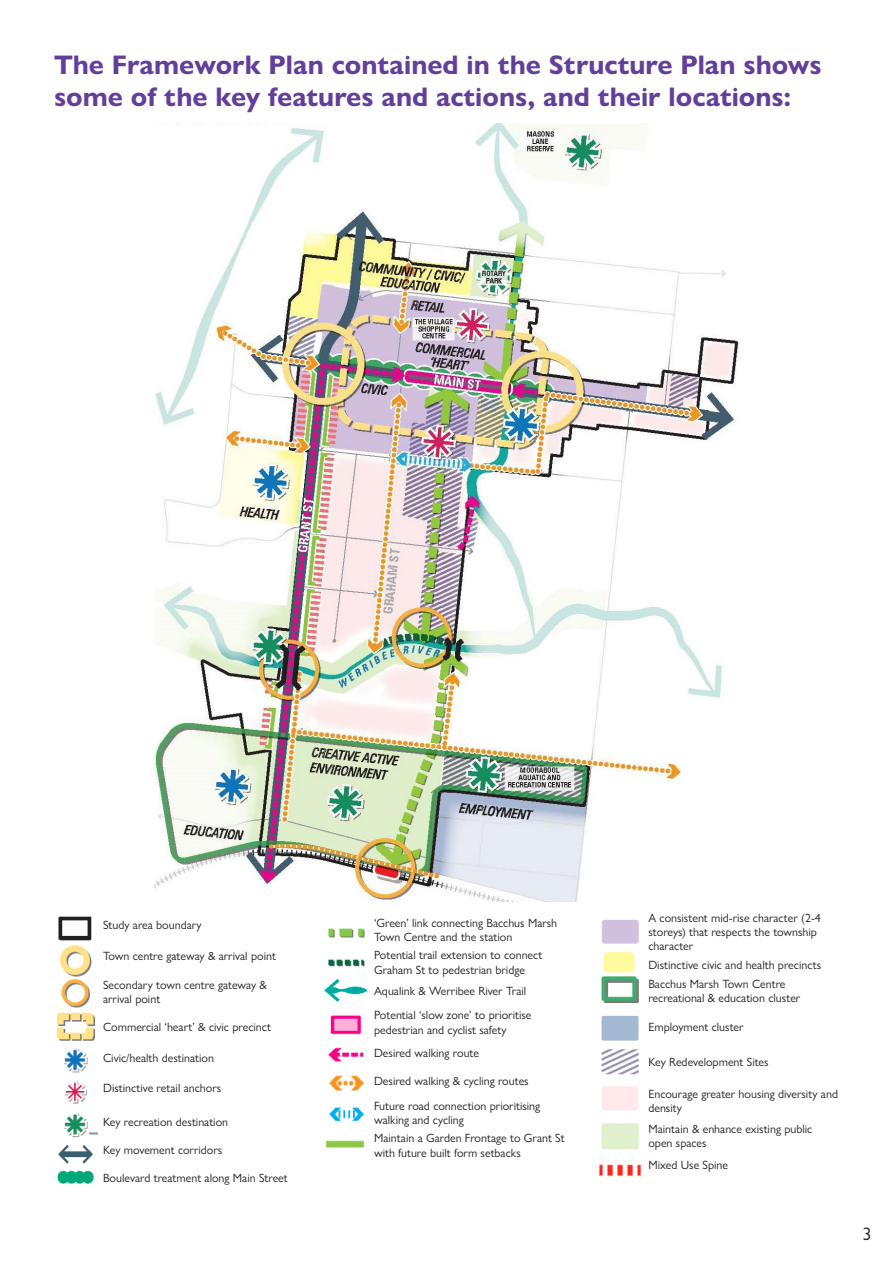
<style>
.page{position:relative;width:893px;height:1263px;background:#fff}
.page>*{position:absolute;margin:0;border:0;box-sizing:border-box;transform-origin:0 0}
.t1{font:700 27px/32.4px "Gill Sans Nova";color:#623f99}
.t2{font:18px "Gill Sans Nova";color:#231f20}
.t3{font:12px/14.4px "Gill Sans Nova";color:#231f20}
</style>
<div class="page">
<img style="left:154px;top:124px;width:585px;height:777px">
<img style="left:57px;top:916px;width:40px;height:222px">
<img style="left:58px;top:1145px;width:36px;height:39px">
<img style="left:601px;top:951px;width:38px;height:52px">
<img style="left:599px;top:1015px;width:42px;height:161px">
<img style="left:601px;top:919px;width:38px;height:25px">
<img style="left:329px;top:1075px;width:35px;height:46px">
<img style="left:324px;top:928px;width:43px;height:134px">
<img style="left:325px;top:1140px;width:40px;height:8px">
<p class="t1" style="left:54px;top:48px;width:769px">The Framework Plan contained in the Structure Plan shows some of the key features and actions, and their locations:</p>
<p class="t3" style="left:103px;top:917px;width:100px">Study area boundary</p>
<p class="t3" style="left:103px;top:949px;width:174px">Town centre gateway &amp; arrival point</p>
<p class="t3" style="left:103px;top:977px;width:165px">Secondary town centre gateway &amp; arrival point</p>
<p class="t3" style="left:103px;top:1019px;width:169px">Commercial ‘heart’ &amp; civic precinct</p>
<p class="t3" style="left:103px;top:1050px;width:112px">Civic/health destination</p>
<p class="t3" style="left:103px;top:1081px;width:120px">Distinctive retail anchors</p>
<p class="t3" style="left:103px;top:1114px;width:127px">Key recreation destination</p>
<p class="t3" style="left:103px;top:1142px;width:121px">Key movement corridors</p>
<p class="t3" style="left:103px;top:1170px;width:186px">Boulevard treatment along Main Street</p>
<p class="t3" style="left:374px;top:915px;width:185px">‘Green’ link connecting Bacchus Marsh<br>Town Centre and the station</p>
<p class="t3" style="left:374px;top:948px;width:170px">Potential trail extension to connect<br>Graham St to pedestrian bridge</p>
<p class="t3" style="left:374px;top:983px;width:154px">Aqualink &amp; Werribee River Trail</p>
<p class="t3" style="left:374px;top:1008px;width:159px">Potential ‘slow zone’ to prioritise pedestrian and cyclist safety</p>
<p class="t3" style="left:374px;top:1046px;width:107px">Desired walking route</p>
<p class="t3" style="left:374px;top:1073px;width:156px">Desired walking &amp; cycling routes</p>
<p class="t3" style="left:374px;top:1098px;width:168px">Future road connection prioritising walking and cycling</p>
<p class="t3" style="left:374px;top:1131px;width:192px">Maintain a Garden Frontage to Grant St with future built form setbacks</p>
<p class="t3" style="left:648px;top:910px;width:174px">A consistent mid-rise character (2-4 storeys) that respects the township character</p>
<p class="t3" style="left:648px;top:958px;width:174px">Distinctive civic and health precincts</p>
<p class="t3" style="left:648px;top:976px;width:154px">Bacchus Marsh Town Centre recreational &amp; education cluster</p>
<p class="t3" style="left:648px;top:1020px;width:97px">Employment cluster</p>
<p class="t3" style="left:648px;top:1054px;width:122px">Key Redevelopment Sites</p>
<p class="t3" style="left:648px;top:1087px;width:191px">Encourage greater housing diversity and density</p>
<p class="t3" style="left:648px;top:1121px;width:165px">Maintain &amp; enhance existing public open spaces</p>
<p class="t3" style="left:648px;top:1157px;width:81px">Mixed Use Spine</p>
<p class="t2" style="left:862px;top:1222px;width:10px">3</p>
</div>
